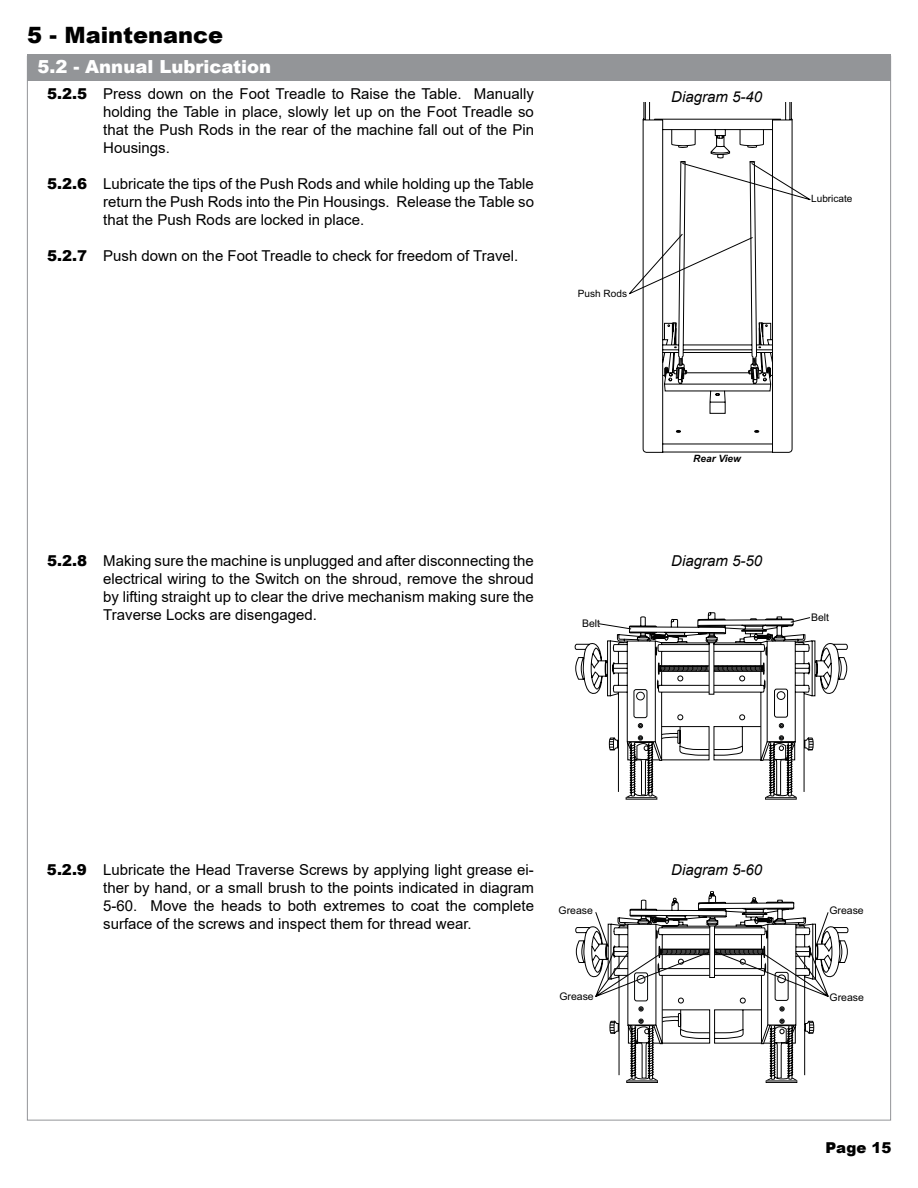
<style>
.page{position:relative;width:918px;height:1188px;background:#fff}
.page>*{position:absolute;margin:0;border:0;box-sizing:border-box;transform-origin:0 0}
.t1{font:900 22.5px "Arial";color:#000}
.t2{font:900 18px "Arial";color:#fff}
.t3{font:15px/18px "Arial";color:#000;text-align:justify}
.t4{font:italic 15px "Arial";color:#000}
.t5{font:900 15px "Arial";color:#000}
.t6{font:10.5px "Arial";color:#000}
.t7{font:10.05px "Arial";color:#000}
.t8{font:italic 700 10.05px "Arial";color:#000}
.s1{font-weight:900}
</style>
<div class="page">
<div style="left:27px;top:54px;width:864px;height:27px;background:#939598"></div>
<svg style="left:643px;top:103px;width:150px;height:350px"></svg>
<svg style="left:629px;top:129px;width:182px;height:247px"></svg>
<svg style="left:575px;top:612px;width:273px;height:187px"></svg>
<svg style="left:575px;top:891px;width:273px;height:192px"></svg>
<h1 class="t1" style="left:27px;top:19px;width:198px">5 - Maintenance</h1>
<p class="t2" style="left:37px;top:54px;width:235px">5.2 - Annual Lubrication</p>
<p class="t5" style="left:47px;top:83px;width:42px">5.2.5</p>
<p class="t5" style="left:47px;top:173px;width:42px">5.2.6</p>
<p class="t5" style="left:47px;top:245px;width:42px">5.2.7</p>
<p class="t3" style="left:103px;top:85px;width:432px">Press down on the Foot Treadle to Raise the Table. Manually holding the Table in place, slowly let up on the Foot Treadle so that the Push Rods in the rear of the machine fall out of the Pin Housings.</p>
<p class="t3" style="left:103px;top:175px;width:432px">Lubricate the tips of the Push Rods and while holding up the Table return the Push Rods into the Pin Housings. Release the Table so that the Push Rods are locked in place.</p>
<p class="t3" style="left:103px;top:247px;width:417px">Push down on the Foot Treadle to check for freedom of Travel.</p>
<p class="t7" style="left:578px;top:287px;width:51px">Push Rods</p>
<p class="t4" style="left:671px;top:87px;width:92px">Diagram 5-40</p>
<p class="t7" style="left:811px;top:192px;width:43px">Lubricate</p>
<p class="t3" style="left:103px;top:552px;width:432px;text-indent:-56px"><span class="s1">5.2.8</span> Making sure the machine is unplugged and after disconnecting the electrical wiring to the Switch on the shroud, remove the shroud by lifting straight up to clear the drive mechanism making sure the Traverse Locks are disengaged.</p>
<p class="t6" style="left:582px;top:616px;width:20px">Belt</p>
<p class="t8" style="left:693px;top:452px;width:49px">Rear View</p>
<p class="t4" style="left:671px;top:551px;width:92px">Diagram 5-50</p>
<p class="t6" style="left:811px;top:610px;width:20px">Belt</p>
<p class="t3" style="left:103px;top:861px;width:432px;text-indent:-56px"><span class="s1">5.2.9</span> Lubricate the Head Traverse Screws by applying light grease ei&shy;ther by hand, or a small brush to the points indicated in diagram 5-60. Move the heads to both extremes to coat the complete surface of the screws and inspect them for thread wear.</p>
<p class="t6" style="left:559px;top:904px;width:36px">Grease</p>
<p class="t6" style="left:559px;top:990px;width:36px">Grease</p>
<p class="t4" style="left:671px;top:860px;width:92px">Diagram 5-60</p>
<p class="t6" style="left:829px;top:904px;width:36px">Grease</p>
<p class="t6" style="left:830px;top:991px;width:36px">Grease</p>
<p class="t5" style="left:826px;top:1137px;width:67px">Page 15</p>
</div>
